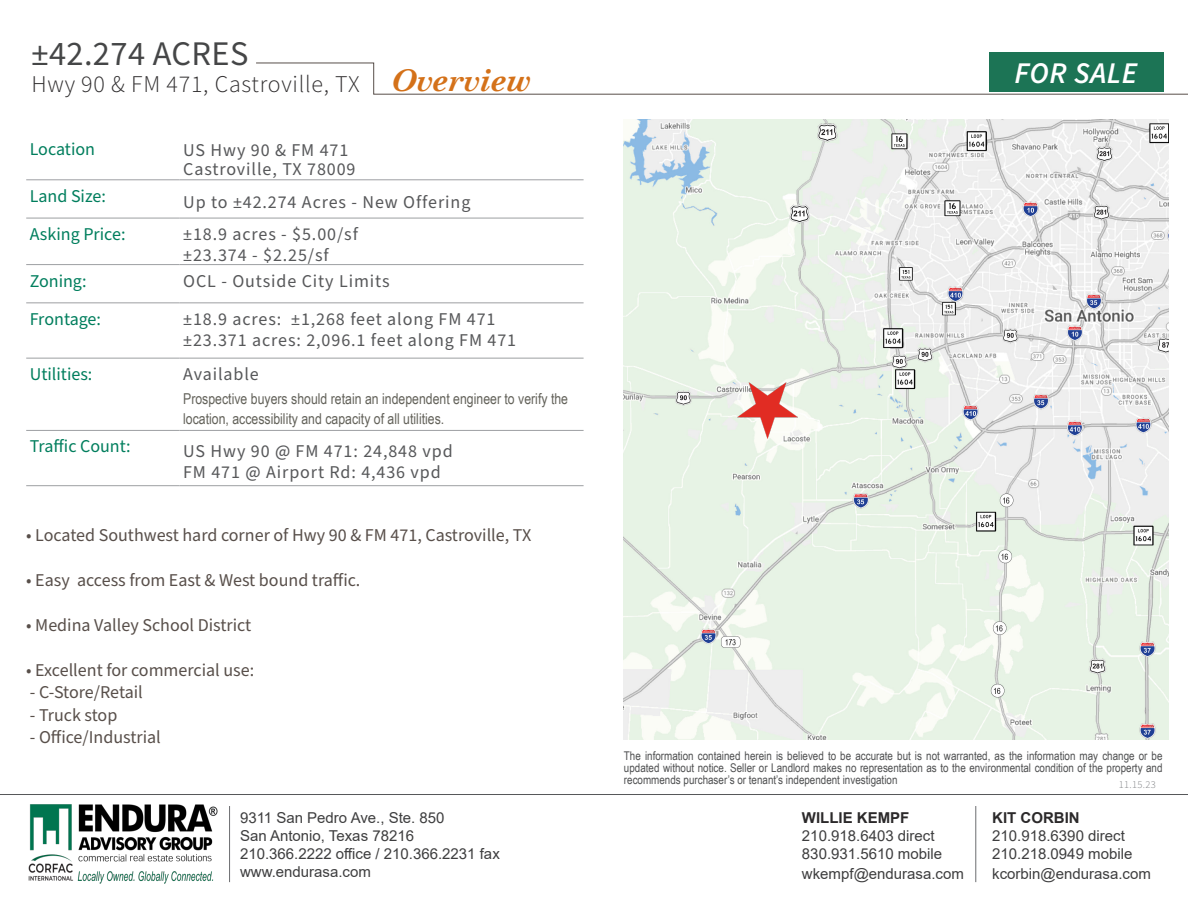
<style>
.page{position:relative;width:1188px;height:918px;background:#fff}
.page>*{position:absolute;margin:0;border:0;box-sizing:border-box;transform-origin:0 0}
.t1{font:34.5px "Source Sans Variable";letter-spacing:.01em;color:#454647}
.t2{font:italic 700 30px "Century Schoolbook";color:#d47119}
.t3{font:italic 30px "Source Sans Variable";letter-spacing:.02em;color:#fff}
.t4{font:24px "Source Sans Variable";letter-spacing:.03em;color:#312f30}
._11_pt_body_copy{font:18px "Source Sans Pro";letter-spacing:.05em;color:#57585a}
.t5{font:18px "Source Sans Pro";color:#584f4a}
._11_pt_body_copy-2{font:18px "Source Sans Pro";color:#007e5d}
.t6{font:15px "Arial";color:#3e3e3f}
.t7{font:15px/19.6px "Arial Narrow";color:#63625a}
.t8{font:700 15px "Arial";color:#2b292a}
.t9{font:12px/12px "Arial Narrow";color:#4e4f50;text-align:justify}
.t10{font:10.5px "Source Sans Variable";color:#808285}
</style>
<div class="page">
<hr style="left:26px;top:179px;width:154px;height:1px;background:#9d9fa2">
<hr style="left:180px;top:179px;width:404px;height:1px;background:#9d9fa2">
<hr style="left:26px;top:218px;width:154px;height:1px;background:#9d9fa2">
<hr style="left:180px;top:218px;width:404px;height:1px;background:#9d9fa2">
<hr style="left:26px;top:264px;width:154px;height:1px;background:#9d9fa2">
<hr style="left:180px;top:264px;width:404px;height:1px;background:#9d9fa2">
<hr style="left:26px;top:302px;width:154px;height:1px;background:#9d9fa2">
<hr style="left:180px;top:302px;width:404px;height:1px;background:#9d9fa2">
<hr style="left:26px;top:358px;width:154px;height:1px;background:#9d9fa2">
<hr style="left:180px;top:358px;width:404px;height:1px;background:#9d9fa2">
<hr style="left:26px;top:430px;width:154px;height:1px;background:#9d9fa2">
<hr style="left:180px;top:430px;width:404px;height:1px;background:#9d9fa2">
<hr style="left:26px;top:485px;width:154px;height:1px;background:#9d9fa2">
<hr style="left:180px;top:485px;width:404px;height:1px;background:#9d9fa2">
<hr style="left:0;top:794px;width:1188px;height:1px;background:#57585a">
<img style="left:624px;top:119px;width:544px;height:621px">
<img style="left:738px;top:382px;width:60px;height:57px">
<svg style="left:256px;top:62px;width:932px;height:33px"></svg>
<div style="left:990px;top:53px;width:174px;height:39px;background:#1c7455"></div>
<img style="left:29px;top:804px;width:189px;height:80px">
<hr style="left:229px;top:806px;width:1px;height:76px;background:#6c6d70">
<hr style="left:975px;top:806px;width:1px;height:76px;background:#6c6d70">
<p class="t1" style="left:32px;top:32px;width:219px">±42.274 ACRES</p>
<p class="t4" style="left:32px;top:70px;width:330px">Hwy 90 &amp; FM 471, Castroville, TX</p>
<p class="t2" style="left:391px;top:57px;width:145px">Overview</p>
<p class="t3" style="left:1015px;top:54px;width:124px">FOR SALE</p>
<p class="_11_pt_body_copy-2" style="left:30px;top:137px;width:67px">Location</p>
<p class="_11_pt_body_copy" style="left:183px;top:138px;width:167px">US Hwy 90 &amp; FM 471</p>
<p class="_11_pt_body_copy" style="left:183px;top:157px;width:174px">Castroville, TX 78009</p>
<p class="_11_pt_body_copy-2" style="left:30px;top:184px;width:78px">Land Size:</p>
<p class="_11_pt_body_copy" style="left:183px;top:190px;width:289px">Up to ±42.274 Acres - New Offering</p>
<p class="_11_pt_body_copy-2" style="left:30px;top:222px;width:97px">Asking Price:</p>
<p class="_11_pt_body_copy" style="left:183px;top:222px;width:176px">±18.9 acres - $5.00/sf</p>
<p class="_11_pt_body_copy" style="left:183px;top:243px;width:147px">±23.374 - $2.25/sf</p>
<p class="_11_pt_body_copy-2" style="left:30px;top:269px;width:58px">Zoning:</p>
<p class="_11_pt_body_copy" style="left:183px;top:269px;width:208px">OCL - Outside City Limits</p>
<p class="_11_pt_body_copy-2" style="left:30px;top:307px;width:73px">Frontage:</p>
<p class="_11_pt_body_copy" style="left:183px;top:307px;width:314px">±18.9 acres: ±1,268 feet along FM 471</p>
<p class="_11_pt_body_copy" style="left:183px;top:328px;width:334px">±23.371 acres: 2,096.1 feet along FM 471</p>
<p class="_11_pt_body_copy-2" style="left:30px;top:362px;width:64px">Utilities:</p>
<p class="_11_pt_body_copy" style="left:183px;top:362px;width:77px">Available</p>
<p class="t7" style="left:183px;top:388px;width:386px">Prospective buyers should retain an independent engineer to verify the location, accessibility and capacity of all utilities.</p>
<p class="_11_pt_body_copy-2" style="left:30px;top:434px;width:102px">Traffic Count:</p>
<p class="_11_pt_body_copy" style="left:183px;top:439px;width:271px">US Hwy 90 @ FM 471: 24,848 vpd</p>
<p class="_11_pt_body_copy" style="left:183px;top:460px;width:259px">FM 471 @ Airport Rd: 4,436 vpd</p>
<p class="t5" style="left:26px;top:523px;width:507px">• Located Southwest hard corner of Hwy 90 &amp; FM 471, Castroville, TX</p>
<p class="t5" style="left:26px;top:568px;width:336px">• Easy access from East &amp; West bound traffic.</p>
<p class="t5" style="left:26px;top:613px;width:227px">• Medina Valley School District</p>
<p class="t5" style="left:26px;top:658px;width:229px">• Excellent for commercial use:</p>
<p class="t5" style="left:30px;top:680px;width:115px">- C-Store/Retail</p>
<p class="t5" style="left:30px;top:703px;width:89px">- Truck stop</p>
<p class="t5" style="left:30px;top:725px;width:133px">- Office/Industrial</p>
<p class="t6" style="left:240px;top:808px;width:206px">9311 San Pedro Ave., Ste. 850</p>
<p class="t6" style="left:240px;top:826px;width:176px">San Antonio, Texas 78216</p>
<p class="t6" style="left:240px;top:844px;width:261px">210.366.2222 office / 210.366.2231 fax</p>
<p class="t6" style="left:240px;top:862px;width:132px">www.endurasa.com</p>
<p class="t9" style="left:624px;top:750px;width:540px">The information contained herein is believed to be accurate but is not warranted, as the information may change or be updated without notice. Seller or Landlord makes no representation as to the environmental condition of the property and recommends purchaser’s or tenant’s independent investigation</p>
<p class="t10" style="left:1119px;top:778px;width:38px">11.15.23</p>
<p class="t8" style="left:802px;top:807px;width:109px">WILLIE KEMPF</p>
<p class="t6" style="left:802px;top:826px;width:134px">210.918.6403 direct</p>
<p class="t6" style="left:802px;top:844px;width:142px">830.931.5610 mobile</p>
<p class="t6" style="left:802px;top:863px;width:163px">wkempf@endurasa.com</p>
<p class="t8" style="left:992px;top:807px;width:89px">KIT CORBIN</p>
<p class="t6" style="left:992px;top:826px;width:134px">210.918.6390 direct</p>
<p class="t6" style="left:992px;top:844px;width:142px">210.218.0949 mobile</p>
<p class="t6" style="left:992px;top:863px;width:160px">kcorbin@endurasa.com</p>
</div>
